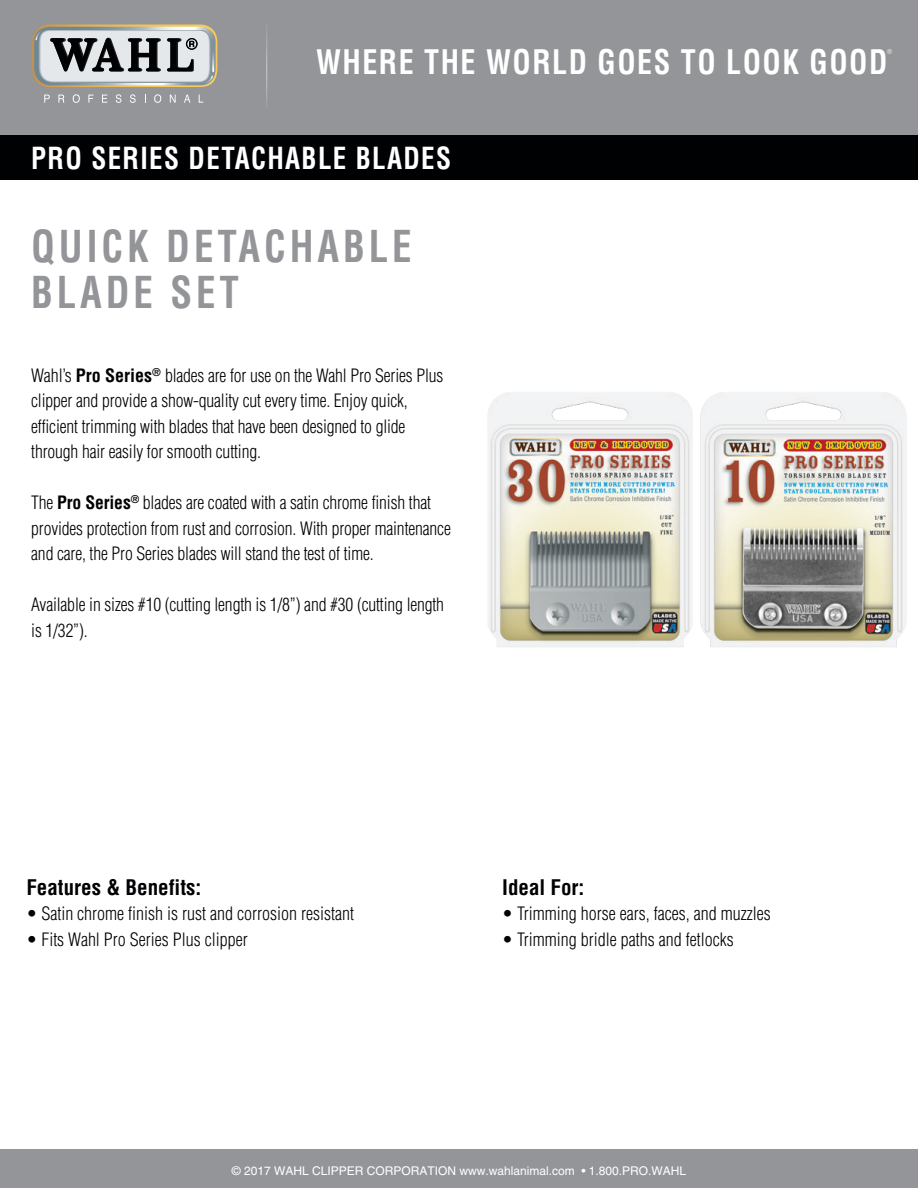
<style>
.page{position:relative;width:918px;height:1188px;background:#fff}
.page>*{position:absolute;margin:0;border:0;box-sizing:border-box;transform-origin:0 0}
.t1{font:700 condensed 42.9px/46.8px "Helvetica LT";letter-spacing:.1em;color:#939598;scale:.91 1}
.t2{font:700 condensed 33px "Helvetica LT";letter-spacing:.05em;color:#fff;scale:.91 1}
.t3{font:700 condensed 29.7px "Helvetica LT";letter-spacing:.05em;color:#fff;scale:.91 1}
.t4{font:700 condensed 21px "Helvetica LT";color:#000103}
.t5{font:300 condensed 18px/25.5px "Helvetica LT";letter-spacing:-.01em;color:#000103}
.t6{font:12px "Helvetica LT";color:#fff}
.t7{font:300 condensed 6.75px "Helvetica LT";color:#fff;scale:.91 1}
.s1{font-weight:700}
</style>
<div class="page">
<div style="left:0;top:0;width:918px;height:135px;background:#939598"></div>
<div style="left:0;top:1150px;width:918px;height:38px;background:#939598"></div>
<div style="left:0;top:135px;width:918px;height:45px;background:#000103"></div>
<img style="left:701px;top:392px;width:205px;height:255px">
<img style="left:488px;top:392px;width:205px;height:255px">
<hr style="left:266px;top:17px;width:1px;height:93px;background:#fff">
<svg style="left:44px;top:95px;width:6px;height:8px"></svg>
<svg style="left:58px;top:95px;width:6px;height:8px"></svg>
<svg style="left:73px;top:94px;width:7px;height:9px"></svg>
<svg style="left:88px;top:95px;width:6px;height:8px"></svg>
<svg style="left:102px;top:95px;width:5px;height:8px"></svg>
<svg style="left:116px;top:94px;width:5px;height:9px"></svg>
<svg style="left:130px;top:94px;width:6px;height:9px"></svg>
<svg style="left:154px;top:94px;width:7px;height:9px"></svg>
<svg style="left:170px;top:95px;width:6px;height:8px"></svg>
<svg style="left:184px;top:95px;width:6px;height:8px"></svg>
<svg style="left:199px;top:95px;width:4px;height:8px"></svg>
<svg style="left:32px;top:24px;width:185px;height:63px;background:#a7a8a4"></svg>
<h2 class="t2" style="left:316px;top:41px;width:629px">WHERE THE WORLD GOES TO LOOK GOOD</h2>
<p class="t7" style="left:887px;top:47px;width:7px">®</p>
<h3 class="t3" style="left:31px;top:139px;width:463px">PRO SERIES DETACHABLE BLADES</h3>
<h1 class="t1" style="left:31px;top:222px;width:419px">QUICK DETACHABLE<br>BLADE SET</h1>
<p class="t5" style="left:31px;top:362px;width:414px">Wahl’s <span class="s1">Pro Series</span><sup>®</sup> blades are for use on the Wahl Pro Series Plus clipper and provide a show-quality cut every time. Enjoy quick, efficient trimming with blades that have been designed to glide through hair easily for smooth cutting.</p>
<p class="t5" style="left:31px;top:490px;width:421px">The <span class="s1">Pro Series</span><sup>®</sup> blades are coated with a satin chrome finish that provides protection from rust and corrosion. With proper maintenance and care, the Pro Series blades will stand the test of time.</p>
<p class="t5" style="left:31px;top:592px;width:414px">Available in sizes #10 (cutting length is 1/8”) and #30 (cutting length is 1/32”).</p>
<p class="t4" style="left:26px;top:874px;width:177px">Features &amp; Benefits:</p>
<p class="t5" style="left:26px;top:901px;width:329px">• Satin chrome finish is rust and corrosion resistant</p>
<p class="t5" style="left:26px;top:927px;width:223px">• Fits Wahl Pro Series Plus clipper</p>
<p class="t4" style="left:502px;top:874px;width:84px">Ideal For:</p>
<p class="t5" style="left:502px;top:901px;width:270px">• Trimming horse ears, faces, and muzzles</p>
<p class="t5" style="left:502px;top:927px;width:233px">• Trimming bridle paths and fetlocks</p>
<p class="t6" style="left:232px;top:1164px;width:456px">© 2017 WAHL CLIPPER CORPORATION www.wahlanimal.com • 1.800.PRO.WAHL</p>
</div>
